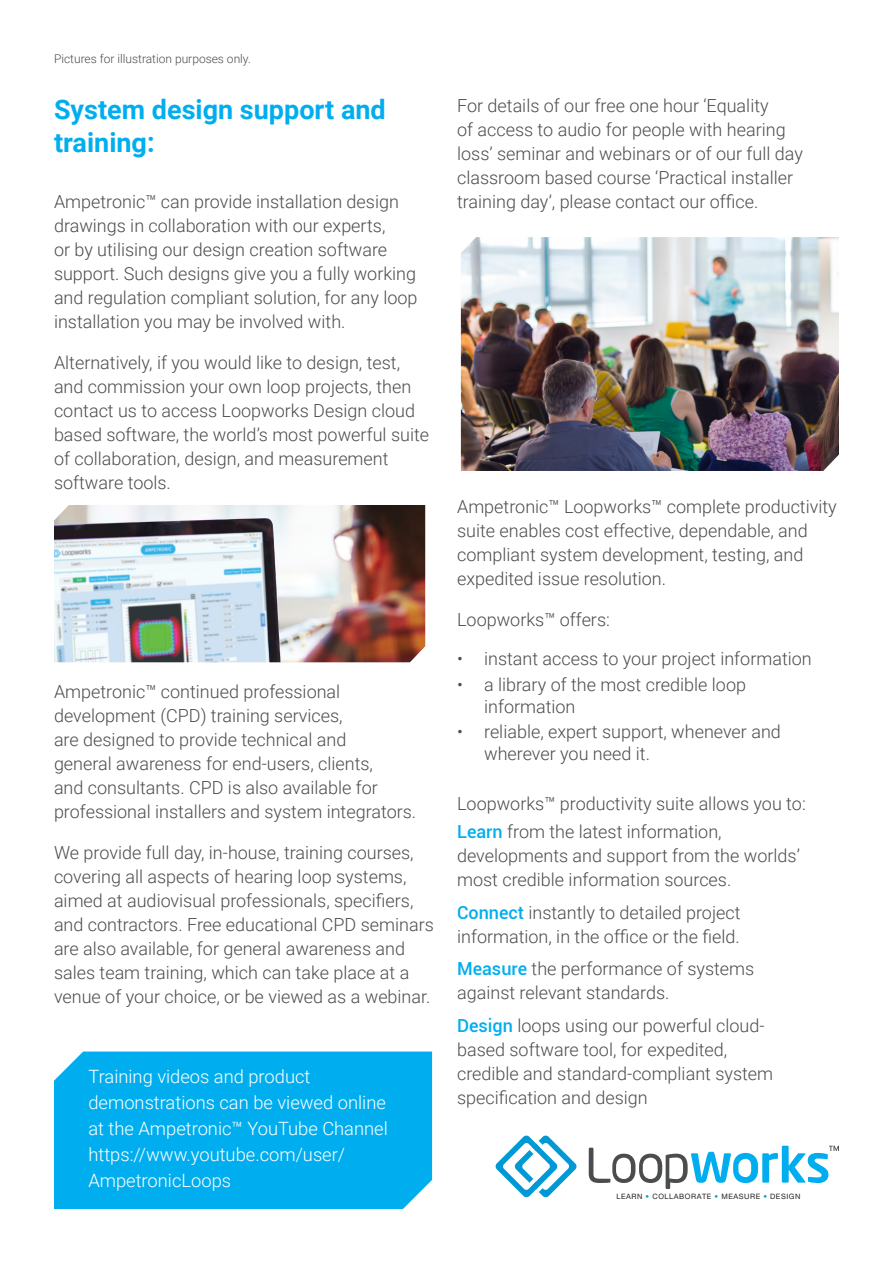
<style>
.page{position:relative;width:893px;height:1263px;background:#fff}
.page>*{position:absolute;margin:0;border:0;box-sizing:border-box;transform-origin:0 0}
.Content_text{font:700 27px/32.4px "Roboto";color:#00aeef}
.Content_text-2{font:300 18.3px/26px "Roboto";color:#fff}
.Content_text-3{font:300 18px/24px "Roboto";color:#4b4c4d}
.Bulllited_List{font:300 18px/24px "Roboto";color:#4b4c4d}
.t1{font:300 12px "Roboto";color:#4b4c4d}
.t2{font:7.35px "Helvetica Neue";letter-spacing:.075em;color:#231f20}
.s1{font-weight:500;color:#00aeef}
.s2{color:#009ddc}
</style>
<div class="page">
<div style="left:54px;top:1051px;width:378px;height:158px;background:#00aeef"></div>
<img style="left:54px;top:505px;width:371px;height:157px">
<svg style="left:495px;top:1135px;width:82px;height:63px"></svg>
<svg style="left:589px;top:1146px;width:250px;height:43px"></svg>
<img style="left:461px;top:237px;width:378px;height:234px">
<p class="t1" style="left:54px;top:50px;width:198px">Pictures for illustration purposes only.</p>
<p class="Content_text" style="left:54px;top:92px;width:333px">System design support and training:</p>
<p class="Content_text-3" style="left:54px;top:189px;width:365px">Ampetronic™ can provide installation design drawings in collaboration with our experts,<br>or by utilising our design creation software support. Such designs give you a fully working and regulation compliant solution, for any loop installation you may be involved with.</p>
<p class="Content_text-3" style="left:54px;top:350px;width:377px">Alternatively, if you would like to design, test, and commission your own loop projects, then contact us to access Loopworks Design cloud based software, the world’s most powerful suite of collaboration, design, and measurement software tools.</p>
<p class="Content_text-3" style="left:54px;top:679px;width:364px">Ampetronic™ continued professional development (CPD) training services,<br>are designed to provide technical and<br>general awareness for end-users, clients,<br>and consultants. CPD is also available for professional installers and system integrators.</p>
<p class="Content_text-3" style="left:54px;top:840px;width:381px">We provide full day, in-house, training courses, covering all aspects of hearing loop systems, aimed at audiovisual professionals, specifiers, and contractors. Free educational CPD seminars are also available, for general awareness and sales team training, which can take place at a venue of your choice, or be viewed as a webinar.</p>
<p class="Content_text-2" style="left:88px;top:1063px;width:301px">Training videos and product demonstrations can be viewed online at the Ampetronic™ YouTube Channel https://www.youtube.com/user/<br>AmpetronicLoops</p>
<p class="Content_text-3" style="left:457px;top:93px;width:347px">For details of our free one hour ‘Equality<br>of access to audio for people with hearing loss’ seminar and webinars or of our full day classroom based course ‘Practical installer training day’, please contact our office.</p>
<p class="Content_text-3" style="left:457px;top:494px;width:381px">Ampetronic™ Loopworks™ complete productivity suite enables cost effective, dependable, and compliant system development, testing, and expedited issue resolution.</p>
<p class="Content_text-3" style="left:457px;top:607px;width:154px">Loopworks™ offers:</p>
<p class="Content_text-3" style="left:457px;top:646px;width:356px">• instant access to your project information</p>
<p class="Content_text-3" style="left:484px;top:673px;width:263px;line-height:21.6px;text-indent:-27px">• a library of the most credible loop information</p>
<p class="Content_text-3" style="left:484px;top:720px;width:298px;line-height:21.6px;text-indent:-27px">• reliable, expert support, whenever and wherever you need it.</p>
<p class="Content_text-3" style="left:457px;top:791px;width:350px">Loopworks™ productivity suite allows you to:</p>
<p class="Bulllited_List" style="left:457px;top:819px;width:344px"><span class="s1">Learn</span> from the latest information, developments and support from the worlds’ most credible information sources.</p>
<p class="Bulllited_List" style="left:457px;top:899px;width:285px"><span class="s1">Connect</span> instantly to detailed project information, in the office or the field.</p>
<p class="Bulllited_List" style="left:457px;top:956px;width:299px"><span class="s1">Measure</span> the performance of systems against relevant standards.</p>
<p class="Bulllited_List" style="left:457px;top:1012px;width:318px"><span class="s1">Design</span> loops using our powerful cloud&shy;based software tool, for expedited, credible and standard-compliant system specification and design</p>
<p class="t2" style="left:616px;top:1192px;width:185px">LEARN <span class="s2">•</span> COLLABORATE <span class="s2">•</span> MEASURE <span class="s2">•</span> DESIGN</p>
</div>
